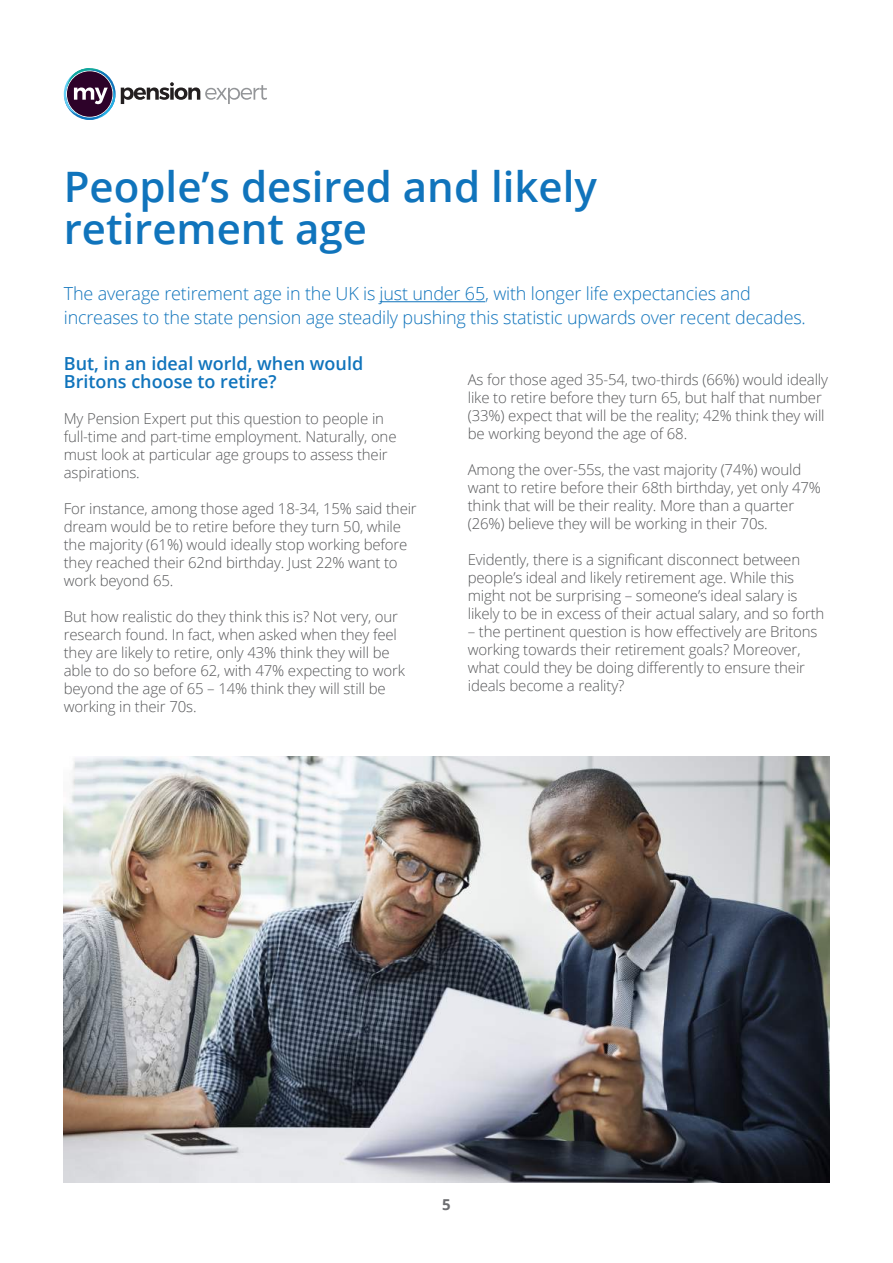
<style>
.page{position:relative;width:893px;height:1263px;background:#fff}
.page>*{position:absolute;margin:0;border:0;box-sizing:border-box;transform-origin:0 0}
.t1{font:600 42px/42px "Open Sans";color:#1074bc}
.t2{font:300 18px/24px "Open Sans";letter-spacing:-.01em;color:#1074bc}
.t3{font:600 18px/18px "Open Sans";color:#1074bc}
.t4{font:300 15px/18px "Open Sans";letter-spacing:-.01em;color:#57585a}
.t5{font:700 15px "Open Sans";color:#6c6d70}
</style>
<div class="page">
<svg style="left:64px;top:68px;width:203px;height:52px"></svg>
<hr style="left:380px;top:301px;width:105px;height:1px;background:#1074bc">
<img style="left:64px;top:756px;width:765px;height:426px">
<h1 class="t1" style="left:64px;top:165px;width:535px">People’s desired and likely retirement age</h1>
<p class="t2" style="left:64px;top:281px;width:744px">The average retirement age in the UK is just under 65, with longer life expectancies and increases to the state pension age steadily pushing this statistic upwards over recent decades.</p>
<p class="t3" style="left:64px;top:354px;width:301px">But, in an ideal world, when would<br>Britons choose to retire?</p>
<p class="t4" style="left:64px;top:409px;width:334px">My Pension Expert put this question to people in full-time and part-time employment. Naturally, one must look at particular age groups to assess their aspirations.</p>
<p class="t4" style="left:64px;top:499px;width:355px">For instance, among those aged 18-34, 15% said their dream would be to retire before they turn 50, while the majority (61%) would ideally stop working before they reached their 62nd birthday. Just 22% want to work beyond 65.</p>
<p class="t4" style="left:64px;top:607px;width:343px">But how realistic do they think this is? Not very, our research found. In fact, when asked when they feel they are likely to retire, only 43% think they will be able to do so before 62, with 47% expecting to work beyond the age of 65 – 14% think they will still be working in their 70s.</p>
<p class="t4" style="left:468px;top:371px;width:362px">As for those aged 35-54, two-thirds (66%) would ideally like to retire before they turn 65, but half that number (33%) expect that will be the reality; 42% think they will be working beyond the age of 68.</p>
<p class="t4" style="left:468px;top:461px;width:355px">Among the over-55s, the vast majority (74%) would want to retire before their 68th birthday, yet only 47% think that will be their reality. More than a quarter (26%) believe they will be working in their 70s.</p>
<p class="t4" style="left:468px;top:551px;width:358px">Evidently, there is a significant disconnect between people’s ideal and likely retirement age. While this might not be surprising – someone’s ideal salary is likely to be in excess of their actual salary, and so forth</p>
<p class="t4" style="left:468px;top:623px;width:351px">– the pertinent question is how effectively are Britons working towards their retirement goals? Moreover, what could they be doing differently to ensure their ideals become a reality?</p>
<p class="t5" style="left:442px;top:1193px;width:10px">5</p>
</div>
